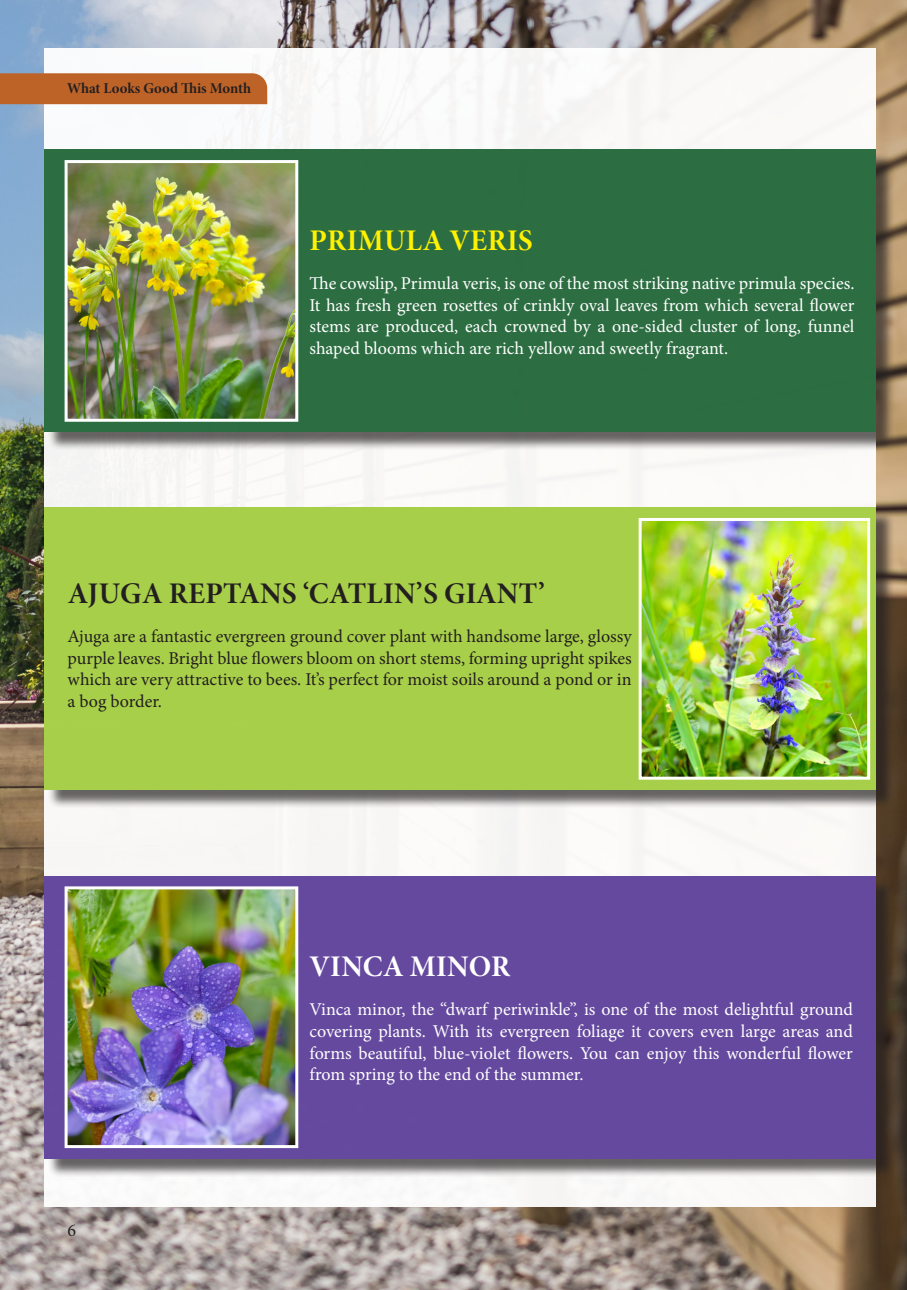
<style>
.page{position:relative;width:907px;height:1290px;background:#fff}
.page>*{position:absolute;margin:0;border:0;box-sizing:border-box;transform-origin:0 0}
.Sub_heading{font:30px "Minion Pro Bold Subh";letter-spacing:.01em;color:#231f20}
.Sub_heading-2{font:30px "Minion Pro Bold Subh";letter-spacing:.01em;color:#fff101}
.Sub_heading-3{font:30px "Minion Pro Bold Subh";letter-spacing:.01em;color:#fff}
.Paragraph_Style_1{font:18px/21.6px "Minion Pro";letter-spacing:-.005em;color:#fff;text-align:justify}
.Paragraph_Style_1-2{font:18px/21.6px "Minion Pro";letter-spacing:-.005em;color:#231f20;text-align:justify}
.Heading{font:15px "Minion Pro Bold Subh";color:#231f20}
</style>
<div class="page">
<svg style="left:906px;top:1158px;width:1px;height:132px"></svg>
<img style="left:0;top:0;width:906px;height:1290px">
<div style="left:44px;top:48px;width:832px;height:1158px;background:#faf9f7"></div>
<div style="left:0;top:73px;width:267px;height:31px;background:#be6328"></div>
<div style="left:47px;top:152px;width:848px;height:299px;background:#231f20;opacity:.75"></div>
<div style="left:45px;top:150px;width:831px;height:282px;background:#2c6e42"></div>
<div style="left:47px;top:878px;width:848px;height:299px;background:#231f20;opacity:.75"></div>
<div style="left:45px;top:876px;width:831px;height:282px;background:#65499e"></div>
<img style="left:69px;top:164px;width:225px;height:254px">
<div style="left:65px;top:160px;width:233px;height:262px;border:3px solid #fff"></div>
<img style="left:69px;top:890px;width:225px;height:254px">
<div style="left:65px;top:886px;width:233px;height:262px;border:3px solid #fff"></div>
<div style="left:47px;top:510px;width:848px;height:299px;background:#231f20;opacity:.75"></div>
<div style="left:45px;top:507px;width:831px;height:283px;background:#a8cf49"></div>
<img style="left:642px;top:522px;width:224px;height:254px">
<div style="left:638px;top:518px;width:232px;height:262px;border:3px solid #fff"></div>
<p class="Heading" style="left:67px;top:80px;width:185px">What Looks Good This Month</p>
<p class="Sub_heading-2" style="left:309px;top:222px;width:224px">PRIMULA VERIS</p>
<p class="Paragraph_Style_1" style="left:309px;top:273px;width:546px">The cowslip, Primula veris, is one of the most striking native primula species.<br>It has fresh green rosettes of crinkly oval leaves from which several flower stems are produced, each crowned by a one-sided cluster of long, funnel shaped blooms which are rich yellow and sweetly fragrant.</p>
<p class="Sub_heading" style="left:68px;top:575px;width:478px">AJUGA REPTANS ‘CATLIN’S GIANT’</p>
<p class="Paragraph_Style_1-2" style="left:68px;top:626px;width:565px">Ajuga are a fantastic evergreen ground cover plant with handsome large, glossy purple leaves. Bright blue flowers bloom on short stems, forming upright spikes which are very attractive to bees. It’s perfect for moist soils around a pond or in a bog border.</p>
<p class="Sub_heading-3" style="left:309px;top:948px;width:202px">VINCA MINOR</p>
<p class="Paragraph_Style_1-2" style="left:68px;top:1219px;width:10px">6</p>
<p class="Paragraph_Style_1" style="left:309px;top:999px;width:545px">Vinca minor, the “dwarf periwinkle”, is one of the most delightful ground covering plants. With its evergreen foliage it covers even large areas and forms beautiful, blue-violet flowers. You can enjoy this wonderful flower from spring to the end of the summer.</p>
</div>
